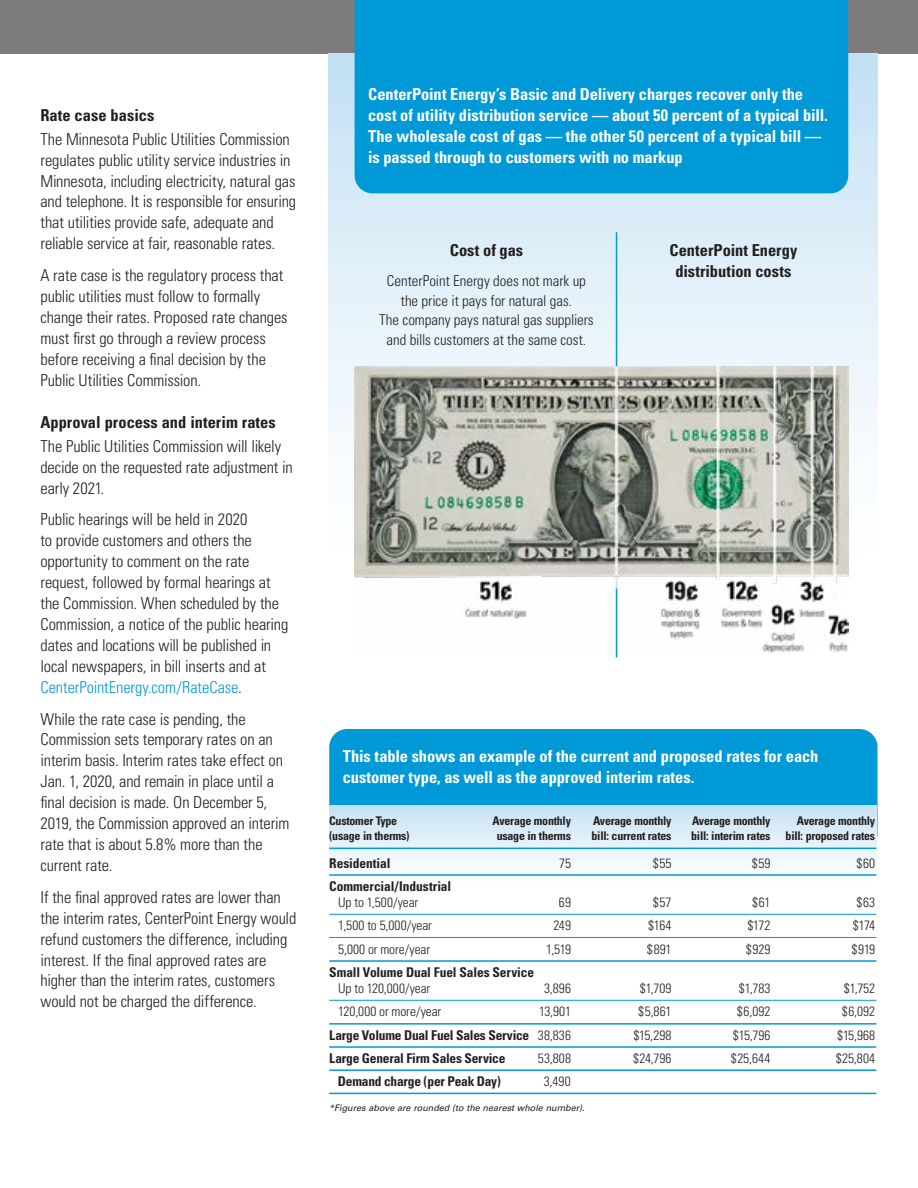
<style>
.page{position:relative;width:918px;height:1188px;background:#fff}
.page>*{position:absolute;margin:0;border:0;box-sizing:border-box;transform-origin:0 0}
.t1{font:300 condensed 16.5px/21px "Univers";letter-spacing:-.005em;color:#231f20}
.t2{font:700 condensed 16.5px/21px "Univers";letter-spacing:-.005em;color:#fff}
.t3{font:700 condensed 16.5px/20.9px "Univers";color:#231f20;text-align:center}
.t4{font:300 condensed 15px/19.5px "Univers";color:#231f20;text-align:center}
.t5{font:300 condensed 13.5px "Univers";color:#231f20}
.t6{font:700 condensed 13.5px "Univers";letter-spacing:-.015em;color:#231f20}
.t7{font:700 condensed 12px "Univers";letter-spacing:-.02em;color:#231f20}
.t8{font:italic 9px "Univers";color:#231f20}
.s1{color:#0099d8}
.s2{font-weight:300}
</style>
<div class="page">
<div style="left:0;top:0;width:918px;height:54px;background:#7d7b7b"></div>
<div style="left:329px;top:729px;width:549px;height:123px;background:#0099d8;border-radius:18px"></div>
<div style="left:329px;top:806px;width:548px;height:79px;background:linear-gradient(to bottom,#c8e2f4,#fff)"></div>
<div style="left:328px;top:54px;width:550px;height:517px;background:linear-gradient(to bottom,#c2e1f4,#fffffc)"></div>
<hr style="left:329px;top:848px;width:547px;height:1px;background:#0099d8">
<hr style="left:329px;top:874px;width:547px;height:2px;background:#0099d8">
<hr style="left:329px;top:914px;width:547px;height:1px;background:#0099d8">
<hr style="left:329px;top:937px;width:547px;height:1px;background:#0099d8">
<hr style="left:329px;top:960px;width:547px;height:2px;background:#0099d8">
<hr style="left:329px;top:1000px;width:547px;height:1px;background:#0099d8">
<hr style="left:329px;top:1023px;width:547px;height:2px;background:#0099d8">
<hr style="left:329px;top:1046px;width:547px;height:2px;background:#0099d8">
<hr style="left:329px;top:1069px;width:547px;height:2px;background:#0099d8">
<hr style="left:329px;top:1093px;width:547px;height:1px;background:#0099d8">
<hr style="left:616px;top:232px;width:1px;height:425px;background:#0099d8">
<div style="left:355px;top:0;width:493px;height:193px;background:#0099d8"></div>
<img style="left:355px;top:366px;width:493px;height:286px">
<p class="t3" style="left:40px;top:105px;width:115px">Rate case basics</p>
<p class="t1" style="left:40px;top:128px;width:257px">The Minnesota Public Utilities Commission regulates public utility service industries in Minnesota, including electricity, natural gas and telephone. It is responsible for ensuring that utilities provide safe, adequate and reliable service at fair, reasonable rates.</p>
<p class="t1" style="left:40px;top:265px;width:249px">A rate case is the regulatory process that public utilities must follow to formally change their rates. Proposed rate changes must first go through a review process before receiving a final decision by the Public Utilities Commission.</p>
<p class="t3" style="left:40px;top:412px;width:237px">Approval process and interim rates</p>
<p class="t1" style="left:40px;top:436px;width:254px">The Public Utilities Commission will likely decide on the requested rate adjustment in early 2021.</p>
<p class="t1" style="left:40px;top:509px;width:249px">Public hearings will be held in 2020<br>to provide customers and others the opportunity to comment on the rate request, followed by formal hearings at the Commission. When scheduled by the Commission, a notice of the public hearing dates and locations will be published in local newspapers, in bill inserts and at <span class="s1">CenterPointEnergy.com/RateCase</span>.</p>
<p class="t1" style="left:40px;top:708px;width:250px">While the rate case is pending, the Commission sets temporary rates on an interim basis. Interim rates take effect on Jan. 1, 2020, and remain in place until a final decision is made. On December 5, 2019, the Commission approved an interim rate that is about 5.8% more than the current rate.</p>
<p class="t1" style="left:40px;top:886px;width:257px">If the final approved rates are lower than the interim rates, CenterPoint Energy would refund customers the difference, including interest. If the final approved rates are higher than the interim rates, customers would not be charged the difference.</p>
<p class="t2" style="left:368px;top:84px;width:461px">CenterPoint Energy’s Basic and Delivery charges recover only the cost of utility distribution service — about 50 percent of a typical bill.<br>The wholesale cost of gas — the other 50 percent of a typical bill — is passed through to customers with no markup</p>
<p class="t3" style="left:450px;top:240px;width:75px">Cost of gas</p>
<p class="t4" style="left:379px;top:271px;width:216px">CenterPoint Energy does not mark up the price it pays for natural gas.<br>The company pays natural gas suppliers and bills customers at the same cost.</p>
<p class="t3" style="left:670px;top:240px;width:129px">CenterPoint Energy distribution costs</p>
<p class="t2" style="left:343px;top:746px;width:477px">This table shows an example of the current and proposed rates for each customer type, as well as the approved interim rates.</p>
<p class="t7" style="left:329px;top:814px;width:70px">Customer Type</p>
<p class="t7" style="left:493px;top:814px;width:80px">Average monthly</p>
<p class="t7" style="left:593px;top:814px;width:80px">Average monthly</p>
<p class="t7" style="left:692px;top:814px;width:80px">Average monthly</p>
<p class="t7" style="left:797px;top:814px;width:80px">Average monthly</p>
<p class="t7" style="left:329px;top:829px;width:82px">(usage in therms)</p>
<p class="t7" style="left:497px;top:829px;width:76px">usage in therms</p>
<p class="t7" style="left:592px;top:829px;width:81px">bill: current rates</p>
<p class="t7" style="left:691px;top:829px;width:81px">bill: interim rates</p>
<p class="t7" style="left:786px;top:829px;width:91px">bill: proposed rates</p>
<p class="t6" style="left:329px;top:854px;width:63px">Residential</p>
<p class="t5" style="left:559px;top:855px;width:13px">75</p>
<p class="t5" style="left:653px;top:855px;width:20px">$55</p>
<p class="t5" style="left:752px;top:855px;width:20px">$59</p>
<p class="t5" style="left:857px;top:855px;width:20px">$60</p>
<p class="t6" style="left:329px;top:878px;width:123px">Commercial/Industrial</p>
<p class="t5" style="left:338px;top:894px;width:82px">Up to 1,500/year</p>
<p class="t5" style="left:559px;top:894px;width:14px">69</p>
<p class="t5" style="left:653px;top:894px;width:20px">$57</p>
<p class="t5" style="left:752px;top:894px;width:20px">$61</p>
<p class="t5" style="left:856px;top:894px;width:20px">$63</p>
<p class="t5" style="left:338px;top:917px;width:95px">1,500 to 5,000/year</p>
<p class="t5" style="left:553px;top:917px;width:19px">249</p>
<p class="t5" style="left:648px;top:917px;width:25px">$164</p>
<p class="t5" style="left:747px;top:917px;width:25px">$172</p>
<p class="t5" style="left:853px;top:917px;width:24px">$174</p>
<p class="t5" style="left:338px;top:941px;width:93px">5,000 or more/year</p>
<p class="t5" style="left:546px;top:941px;width:26px">1,519</p>
<p class="t5" style="left:647px;top:941px;width:26px">$891</p>
<p class="t5" style="left:746px;top:941px;width:26px">$929</p>
<p class="t5" style="left:852px;top:941px;width:25px">$919</p>
<p class="t6" style="left:329px;top:964px;width:206px">Small Volume Dual Fuel Sales Service</p>
<p class="t5" style="left:338px;top:980px;width:94px">Up to 120,000/year</p>
<p class="t5" style="left:544px;top:980px;width:28px">3,896</p>
<p class="t5" style="left:640px;top:980px;width:33px">$1,709</p>
<p class="t5" style="left:739px;top:980px;width:33px">$1,783</p>
<p class="t5" style="left:844px;top:980px;width:33px">$1,752</p>
<p class="t5" style="left:338px;top:1003px;width:105px">120,000 or more/year</p>
<p class="t5" style="left:539px;top:1003px;width:33px">13,901</p>
<p class="t5" style="left:638px;top:1003px;width:35px">$5,861</p>
<p class="t5" style="left:737px;top:1003px;width:35px">$6,092</p>
<p class="t5" style="left:842px;top:1003px;width:35px">$6,092</p>
<p class="t6" style="left:329px;top:1026px;width:243px">Large Volume Dual Fuel Sales Service <span class="s2">38,836</span></p>
<p class="t5" style="left:633px;top:1027px;width:40px">$15,298</p>
<p class="t5" style="left:733px;top:1027px;width:39px">$15,796</p>
<p class="t5" style="left:837px;top:1027px;width:40px">$15,968</p>
<p class="t6" style="left:329px;top:1050px;width:178px">Large General Firm Sales Service</p>
<p class="t5" style="left:538px;top:1050px;width:35px">53,808</p>
<p class="t5" style="left:633px;top:1050px;width:40px">$24,796</p>
<p class="t5" style="left:731px;top:1050px;width:41px">$25,644</p>
<p class="t5" style="left:836px;top:1050px;width:41px">$25,804</p>
<p class="t6" style="left:338px;top:1073px;width:165px">Demand charge (per Peak Day)</p>
<p class="t5" style="left:544px;top:1073px;width:28px">3,490</p>
<p class="t8" style="left:329px;top:1103px;width:257px">*Figures above are rounded (to the nearest whole number).</p>
</div>
